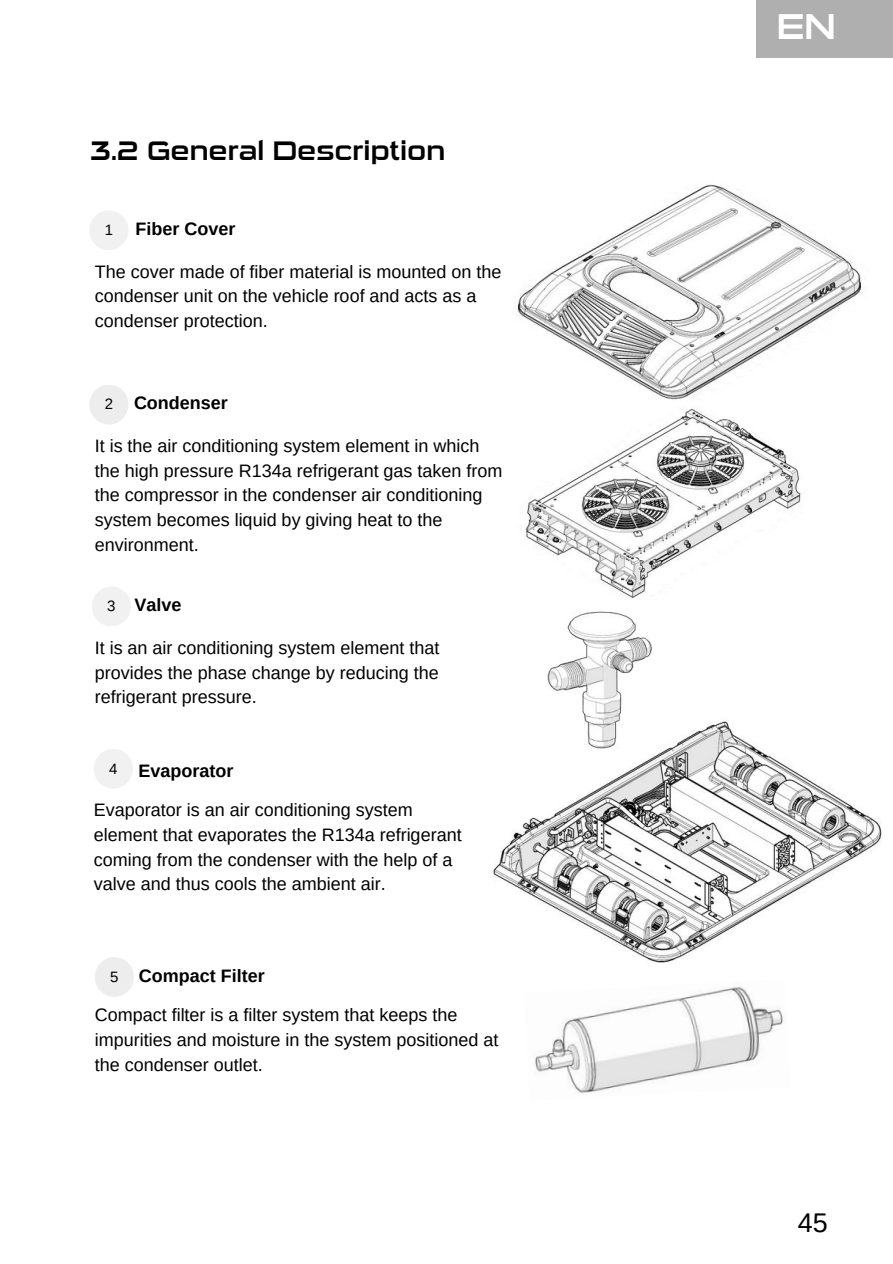
<style>
.page{position:relative;width:893px;height:1264px;background:#fff}
.page>*{position:absolute;margin:0;border:0;box-sizing:border-box;transform-origin:0 0}
.t1{font:36.15px "Sui Generis Rg";color:#fff}
.t2{font:27px "Sui Generis Rg";color:#000}
.t3{font:27px "Arimo";color:#000}
.t4{font:18px/24.8px "Arimo";color:#000}
.t5{font:700 18px "Arimo";color:#000}
.t6{font:15px "Arimo";color:#000}
</style>
<div class="page">
<div style="left:89px;top:385px;width:39px;height:39px;background:#ededed;border-radius:50%"></div>
<div style="left:89px;top:210px;width:39px;height:40px;background:#f1f1f1;border-radius:50%"></div>
<div style="left:94px;top:748px;width:39px;height:40px;background:#f1f1f1;border-radius:50%"></div>
<div style="left:92px;top:586px;width:39px;height:40px;background:#f1f1f1;border-radius:50%"></div>
<div style="left:95px;top:957px;width:39px;height:39px;background:#ededed;border-radius:50%"></div>
<div style="left:756px;top:0;width:136px;height:58px;background:#afafaf"></div>
<img style="left:525px;top:411px;width:276px;height:187px">
<img style="left:535px;top:986px;width:248px;height:108px">
<img style="left:515px;top:184px;width:346px;height:227px">
<img style="left:493px;top:721px;width:389px;height:242px">
<img style="left:541px;top:611px;width:116px;height:146px">
<h2 class="t2" style="left:90px;top:135px;width:356px">3.2 General Description</h2>
<p class="t6" style="left:105px;top:221px;width:10px">1</p>
<p class="t5" style="left:135px;top:218px;width:101px">Fiber Cover</p>
<p class="t4" style="left:95px;top:259px;width:408px">The cover made of fiber material is mounted on the condenser unit on the vehicle roof and acts as a condenser protection.</p>
<p class="t6" style="left:105px;top:396px;width:10px">2</p>
<p class="t5" style="left:134px;top:393px;width:95px">Condenser</p>
<p class="t4" style="left:95px;top:433px;width:409px">It is the air conditioning system element in which the high pressure R134a refrigerant gas taken from the compressor in the condenser air conditioning system becomes liquid by giving heat to the environment.</p>
<p class="t6" style="left:107px;top:597px;width:10px">3</p>
<p class="t5" style="left:134px;top:594px;width:48px">Valve</p>
<p class="t4" style="left:95px;top:635px;width:346px;text-align:justify">It is an air conditioning system element that provides the phase change by reducing the refrigerant pressure.</p>
<p class="t6" style="left:109px;top:760px;width:10px">4</p>
<p class="t5" style="left:138px;top:760px;width:96px">Evaporator</p>
<p class="t4" style="left:94px;top:797px;width:369px">Evaporator is an air conditioning system element that evaporates the R134a refrigerant coming from the condenser with the help of a valve and thus cools the ambient air.</p>
<p class="t6" style="left:110px;top:968px;width:10px">5</p>
<p class="t5" style="left:139px;top:965px;width:127px">Compact Filter</p>
<p class="t4" style="left:95px;top:1002px;width:405px">Compact filter is a filter system that keeps the impurities and moisture in the system positioned at the condenser outlet.</p>
<h1 class="t1" style="left:776px;top:5px;width:60px">EN</h1>
<h2 class="t3" style="left:797px;top:1207px;width:31px">45</h2>
</div>
